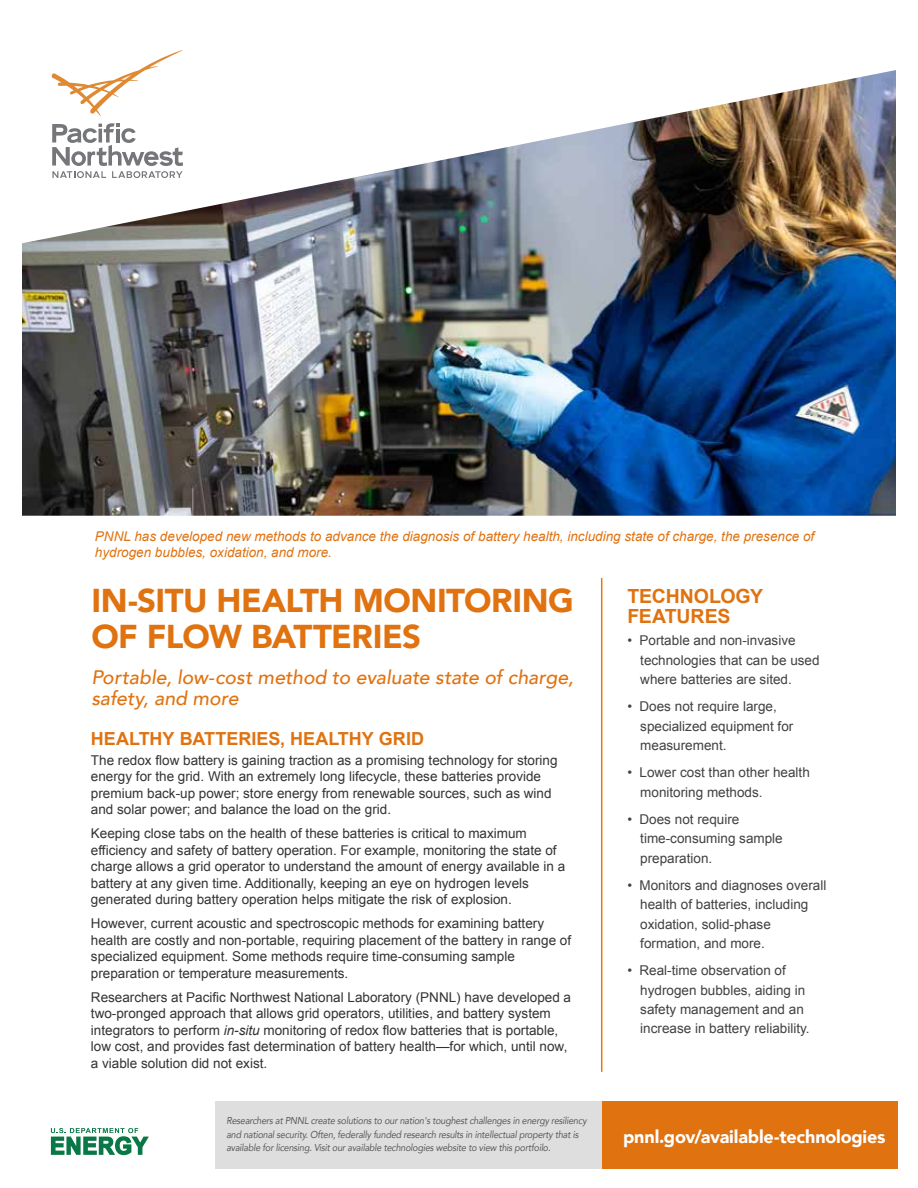
<style>
.page{position:relative;width:918px;height:1188px;background:#fff}
.page>*{position:absolute;margin:0;border:0;box-sizing:border-box;transform-origin:0 0}
.t1{font:900 33px/36px "Avenir";letter-spacing:-.015em;color:#e07210}
.t2{font:italic 500 19.5px/21px "Avenir";color:#e07210}
.t3{font:700 19.5px/19.5px "Arial";letter-spacing:-.005em;color:#e07210}
.t4{font:900 18px "Avenir";letter-spacing:-.01em;color:#fff}
.t5{font:700 18px "Arial";color:#e07210}
.t6{font:13.5px/16.5px "Arial";color:#333}
.t7{font:13.5px/19.5px "Arial";color:#414042}
.t8{font:italic 13.5px/16.2px "Arial";color:#e07210}
.t9{font:italic 10.05px/13.5px "Avenir";letter-spacing:-.02em;color:#58595b;scale:.91 1}
.s1{font-style:italic}
</style>
<div class="page">
<div style="left:602px;top:1101px;width:296px;height:68px;background:#e07210"></div>
<div style="left:215px;top:1101px;width:387px;height:68px;background:#dedede"></div>
<img style="left:22px;top:244px;width:874px;height:272px">
<img style="left:22px;top:70px;width:874px;height:174px">
<hr style="left:601px;top:579px;width:1px;height:492px;background:#ec7700">
<svg style="left:52px;top:50px;width:131px;height:66px"></svg>
<svg style="left:52px;top:123px;width:131px;height:55px"></svg>
<svg style="left:51px;top:1128px;width:98px;height:27px"></svg>
<p class="t8" style="left:95px;top:528px;width:721px">PNNL has developed new methods to advance the diagnosis of battery health, including state of charge, the presence of hydrogen bubbles, oxidation, and more.</p>
<h1 class="t1" style="left:91px;top:582px;width:484px">IN-SITU HEALTH MONITORING<br>OF FLOW BATTERIES</h1>
<h2 class="t2" style="left:91px;top:667px;width:484px">Portable, low-cost method to evaluate state of charge, safety, and more</h2>
<h3 class="t5" style="left:91px;top:727px;width:335px">HEALTHY BATTERIES, HEALTHY GRID</h3>
<p class="t6" style="left:91px;top:752px;width:468px">The redox flow battery is gaining traction as a promising technology for storing energy for the grid. With an extremely long lifecycle, these batteries provide premium back-up power; store energy from renewable sources, such as wind and solar power; and balance the load on the grid.</p>
<p class="t6" style="left:91px;top:825px;width:476px">Keeping close tabs on the health of these batteries is critical to maximum efficiency and safety of battery operation. For example, monitoring the state of charge allows a grid operator to understand the amount of energy available in a battery at any given time. Additionally, keeping an eye on hydrogen levels generated during battery operation helps mitigate the risk of explosion.</p>
<p class="t6" style="left:91px;top:915px;width:482px">However, current acoustic and spectroscopic methods for examining battery health are costly and non-portable, requiring placement of the battery in range of specialized equipment. Some methods require time-consuming sample preparation or temperature measurements.</p>
<p class="t6" style="left:91px;top:989px;width:482px">Researchers at Pacific Northwest National Laboratory (PNNL) have developed a two-pronged approach that allows grid operators, utilities, and battery system integrators to perform <span class="s1">in-situ</span> monitoring of redox flow batteries that is portable, low cost, and provides fast determination of battery health—for which, until now, a viable solution did not exist.</p>
<p class="t9" style="left:226px;top:1114px;width:397px">Researchers at PNNL create solutions to our nation's toughest challenges in energy resiliency and national security. Often, federally funded research results in intellectual property that is available for licensing. Visit our available technologies website to view this portfoilo.</p>
<h2 class="t3" style="left:627px;top:587px;width:137px">TECHNOLOGY<br>FEATURES</h2>
<p class="t7" style="left:640px;top:631px;width:181px;text-indent:-13px">• Portable and non-invasive technologies that can be used where batteries are sited.</p>
<p class="t7" style="left:640px;top:697px;width:155px;text-indent:-13px">• Does not require large, specialized equipment for measurement.</p>
<p class="t7" style="left:640px;top:763px;width:171px;text-indent:-13px">• Lower cost than other health monitoring methods.</p>
<p class="t7" style="left:640px;top:809px;width:144px;text-indent:-13px">• Does not require time-consuming sample preparation.</p>
<p class="t7" style="left:640px;top:875px;width:188px;text-indent:-13px">• Monitors and diagnoses overall health of batteries, including oxidation, solid-phase formation, and more.</p>
<p class="t7" style="left:640px;top:961px;width:171px;text-indent:-13px">• Real-time observation of hydrogen bubbles, aiding in safety management and an increase in battery reliability.</p>
<h3 class="t4" style="left:623px;top:1121px;width:264px">pnnl.gov/available-technologies</h3>
</div>
